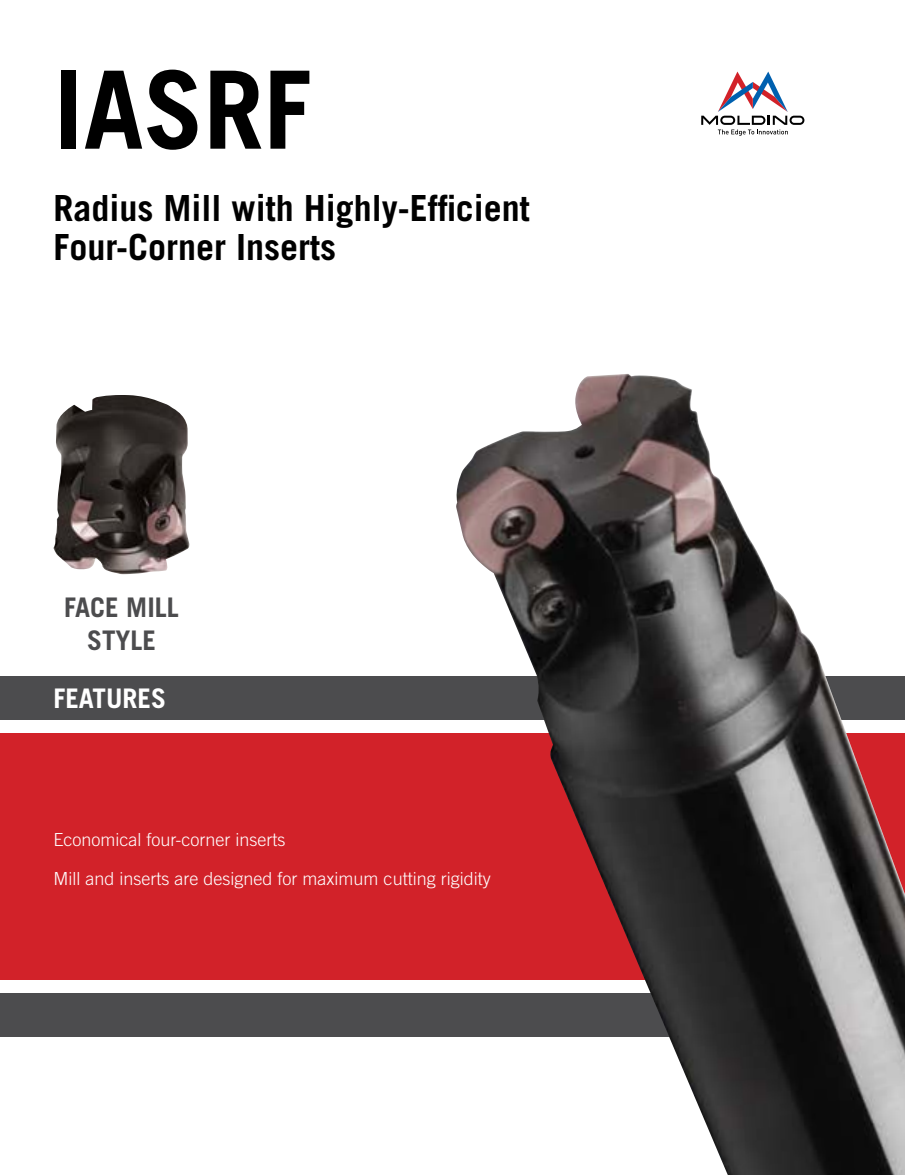
<style>
.page{position:relative;width:905px;height:1175px;background:#fff}
.page>*{position:absolute;margin:0;border:0;box-sizing:border-box;transform-origin:0 0}
.t1{font:700 108px "Trade Gothic";color:#000}
.t2{font:700 36px/39px "Trade Gothic";color:#000}
.t3{font:700 27px/32.4px "Trade Gothic";color:#4c4c4e;text-align:center}
.t4{font:700 27px "Trade Gothic";color:#fff}
.t5{font:300 18px/39px "Trade Gothic";color:#fff}
</style>
<div class="page">
<div style="left:0;top:733px;width:904px;height:246px;background:#d22229"></div>
<div style="left:0;top:676px;width:904px;height:43px;background:#4c4c4e"></div>
<div style="left:0;top:993px;width:904px;height:44px;background:#4c4c4e"></div>
<img style="left:53px;top:395px;width:137px;height:179px">
<img style="left:454px;top:374px;width:450px;height:800px">
<svg style="left:701px;top:72px;width:103px;height:64px"></svg>
<h1 class="t1" style="left:53px;top:44px;width:260px">IASRF</h1>
<h2 class="t2" style="left:53px;top:188px;width:478px">Radius Mill with Highly-Efficient<br>Four-Corner Inserts</h2>
<h3 class="t3" style="left:64px;top:591px;width:116px">FACE MILL<br>STYLE</h3>
<h3 class="t4" style="left:53px;top:681px;width:114px">FEATURES</h3>
<p class="t5" style="left:53px;top:819px;width:439px">Economical four-corner inserts<br>Mill and inserts are designed for maximum cutting rigidity</p>
</div>
